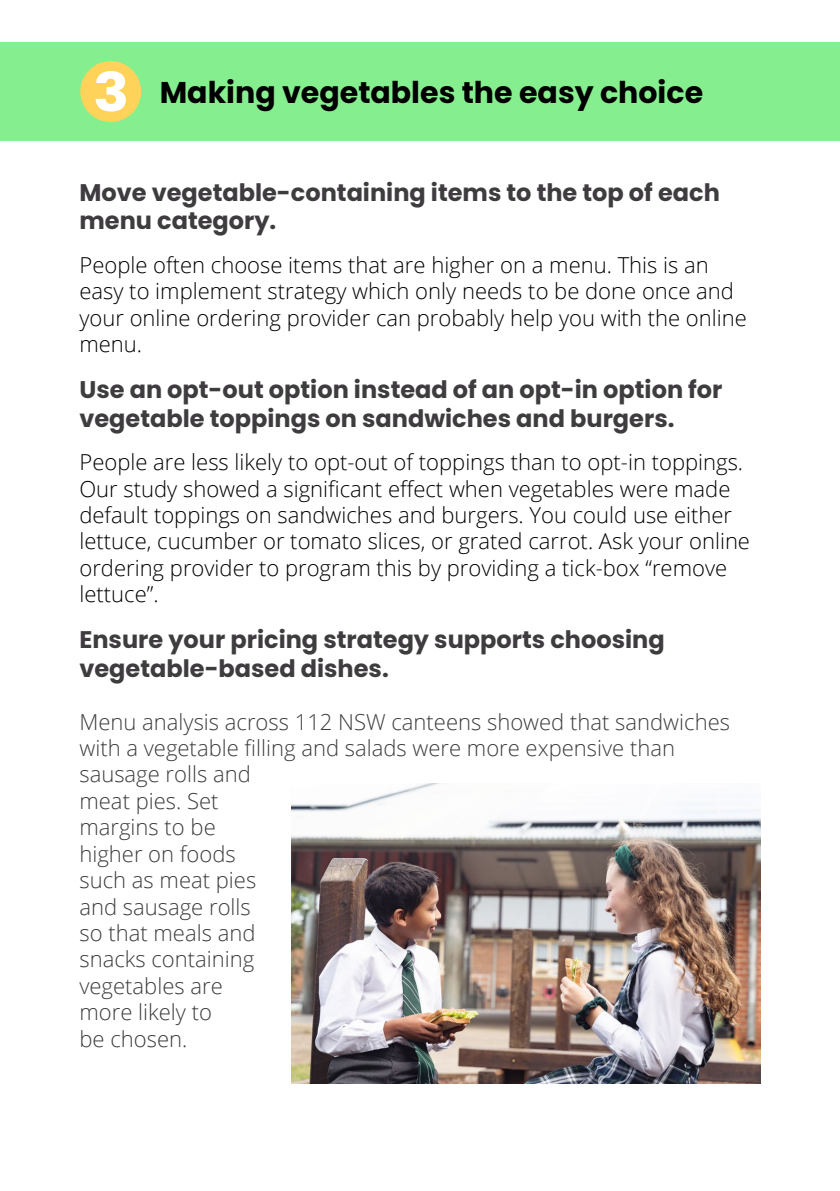
<style>
.page{position:relative;width:840px;height:1191px;background:#fff}
.page>*{position:absolute;margin:0;border:0;box-sizing:border-box;transform-origin:0 0}
.t1{font:700 30px "Poppins";color:#000}
.t2{font:700 24px/28.8px "Poppins";color:#3e3c3e}
.t3{font:300 22px/26.4px "Open Sans";color:#000}
.t4{font:300 22px/26.4px "Open Sans";color:#3e3c3e}
.s1{font-size:53.8px;color:#fff}
</style>
<div class="page">
<div style="left:0;top:42px;width:839px;height:99px;background:#85ef8f"></div>
<div style="left:80px;top:61px;width:61px;height:61px;background:#ffd25a;border-radius:50%"></div>
<img style="left:291px;top:783px;width:469px;height:300px">
<h1 class="t1" style="left:93px;top:75px;width:611px"><span class="s1">3</span> Making vegetables the easy choice</h1>
<p class="t2" style="left:79px;top:178px;width:641px">Move vegetable-containing items to the top of each menu category.</p>
<p class="t3" style="left:79px;top:251px;width:668px">People often choose items that are higher on a menu. This is an easy to implement strategy which only needs to be done once and your online ordering provider can probably help you with the online menu.</p>
<p class="t2" style="left:79px;top:375px;width:644px">Use an opt-out option instead of an opt-in option for vegetable toppings on sandwiches and burgers.</p>
<p class="t3" style="left:79px;top:448px;width:671px">People are less likely to opt-out of toppings than to opt-in toppings.<br>Our study showed a significant effect when vegetables were made default toppings on sandwiches and burgers. You could use either lettuce, cucumber or tomato slices, or grated carrot. Ask your online ordering provider to program this by providing a tick-box “remove lettuce”.</p>
<p class="t2" style="left:79px;top:625px;width:586px">Ensure your pricing strategy supports choosing vegetable-based dishes.</p>
<p class="t4" style="left:79px;top:708px;width:651px">Menu analysis across 112 NSW canteens showed that sandwiches with a vegetable filling and salads were more expensive than sausage rolls and<br>meat pies. Set<br>margins to be<br>higher on foods<br>such as meat pies<br>and sausage rolls<br>so that meals and<br>snacks containing<br>vegetables are<br>more likely to<br>be chosen.</p>
</div>
